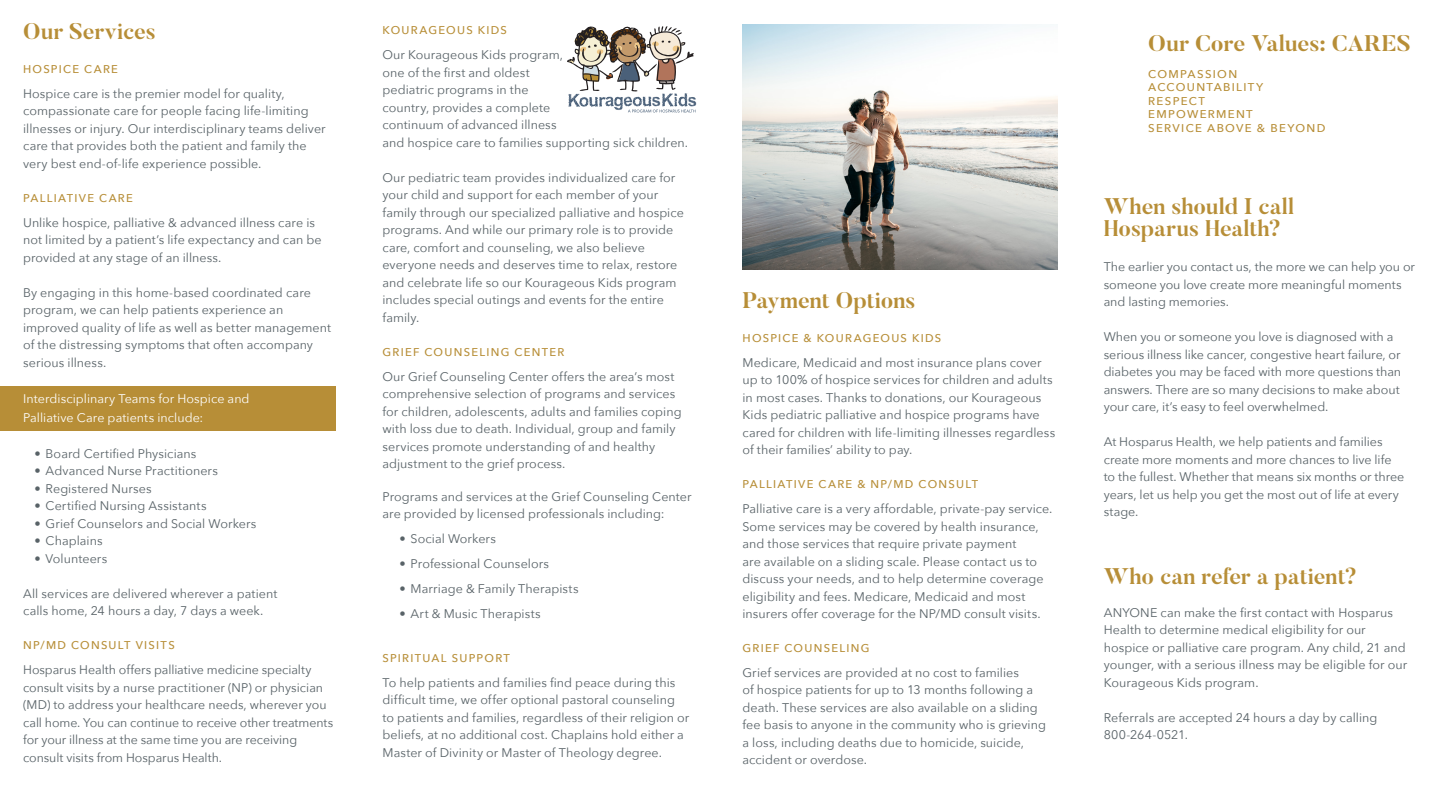
<style>
.page{position:relative;width:1440px;height:810px;background:#fff}
.page>*{position:absolute;margin:0;border:0;box-sizing:border-box;transform-origin:0 0}
.t1{font:700 22.5px/22.5px "Butler";color:#b78e37}
.t2{font:12.5px/17.5px "Avenir Next";letter-spacing:.005em;color:#586267}
.t3{font:12.5px/18.8px "Avenir Next";letter-spacing:.005em;color:#fff}
.t4{font:500 11.25px/13.5px "Avenir Next";letter-spacing:.115em;color:#b78e37}
</style>
<div class="page">
<div style="left:0;top:386px;width:335px;height:45px;background:#b78e37"></div>
<img style="left:742px;top:24px;width:316px;height:245px">
<svg style="left:567px;top:26px;width:129px;height:87px"></svg>
<p class="t1" style="left:23px;top:20px;width:134px">Our Services</p>
<p class="t4" style="left:23px;top:62px;width:96px">HOSPICE CARE</p>
<p class="t2" style="left:23px;top:84px;width:304px">Hospice care is the premier model for quality, compassionate care for people facing life-limiting illnesses or injury. Our interdisciplinary teams deliver care that provides both the patient and family the very best end-of-life experience possible.</p>
<p class="t4" style="left:23px;top:190px;width:111px">PALLIATIVE CARE</p>
<p class="t2" style="left:23px;top:213px;width:300px">Unlike hospice, palliative &amp; advanced illness care is not limited by a patient’s life expectancy and can be provided at any stage of an illness.</p>
<p class="t2" style="left:23px;top:283px;width:309px">By engaging in this home-based coordinated care program, we can help patients experience an improved quality of life as well as better management of the distressing symptoms that often accompany serious illness.</p>
<p class="t3" style="left:23px;top:389px;width:228px">Interdisciplinary Teams for Hospice and<br>Palliative Care patients include:</p>
<p class="t2" style="left:34px;top:444px;width:163px">• Board Certified Physicians</p>
<p class="t2" style="left:34px;top:462px;width:185px">• Advanced Nurse Practitioners</p>
<p class="t2" style="left:34px;top:479px;width:119px">• Registered Nurses</p>
<p class="t2" style="left:34px;top:497px;width:174px">• Certified Nursing Assistants</p>
<p class="t2" style="left:34px;top:514px;width:224px">• Grief Counselors and Social Workers</p>
<p class="t2" style="left:34px;top:532px;width:70px">• Chaplains</p>
<p class="t2" style="left:34px;top:549px;width:74px">• Volunteers</p>
<p class="t2" style="left:23px;top:584px;width:256px">All services are delivered wherever a patient calls home, 24 hours a day, 7 days a week.</p>
<p class="t4" style="left:23px;top:638px;width:153px">NP/MD CONSULT VISITS</p>
<p class="t2" style="left:23px;top:660px;width:312px">Hosparus Health offers palliative medicine specialty consult visits by a nurse practitioner (NP) or physician (MD) to address your healthcare needs, wherever you call home. You can continue to receive other treatments for your illness at the same time you are receiving consult visits from Hosparus Health.</p>
<p class="t4" style="left:382px;top:23px;width:126px">KOURAGEOUS KIDS</p>
<p class="t2" style="left:382px;top:46px;width:307px">Our Kourageous Kids program,<br>one of the first and oldest<br>pediatric programs in the<br>country, provides a complete<br>continuum of advanced illness<br>and hospice care to families supporting sick children.</p>
<p class="t2" style="left:382px;top:168px;width:303px">Our pediatric team provides individualized care for your child and support for each member of your family through our specialized palliative and hospice programs. And while our primary role is to provide care, comfort and counseling, we also believe everyone needs and deserves time to relax, restore and celebrate life so our Kourageous Kids program includes special outings and events for the entire family.</p>
<p class="t4" style="left:382px;top:344px;width:183px">GRIEF COUNSELING CENTER</p>
<p class="t2" style="left:382px;top:367px;width:301px">Our Grief Counseling Center offers the area’s most comprehensive selection of programs and services for children, adolescents, adults and families coping with loss due to death. Individual, group and family services promote understanding of and healthy adjustment to the grief process.</p>
<p class="t2" style="left:382px;top:487px;width:311px">Programs and services at the Grief Counseling Center are provided by licensed professionals including:</p>
<p class="t2" style="left:399px;top:529px;width:98px">• Social Workers</p>
<p class="t2" style="left:399px;top:554px;width:151px">• Professional Counselors</p>
<p class="t2" style="left:399px;top:579px;width:181px">• Marriage &amp; Family Therapists</p>
<p class="t2" style="left:399px;top:604px;width:143px">• Art &amp; Music Therapists</p>
<p class="t4" style="left:382px;top:651px;width:129px">SPIRITUAL SUPPORT</p>
<p class="t2" style="left:382px;top:673px;width:308px">To help patients and families find peace during this difficult time, we offer optional pastoral counseling to patients and families, regardless of their religion or beliefs, at no additional cost. Chaplains hold either a Master of Divinity or Master of Theology degree.</p>
<p class="t1" style="left:742px;top:289px;width:175px">Payment Options</p>
<p class="t4" style="left:742px;top:331px;width:200px">HOSPICE &amp; KOURAGEOUS KIDS</p>
<p class="t2" style="left:742px;top:353px;width:314px">Medicare, Medicaid and most insurance plans cover up to 100% of hospice services for children and adults in most cases. Thanks to donations, our Kourageous Kids pediatric palliative and hospice programs have cared for children with life-limiting illnesses regardless of their families’ ability to pay.</p>
<p class="t4" style="left:742px;top:477px;width:237px">PALLIATIVE CARE &amp; NP/MD CONSULT</p>
<p class="t2" style="left:742px;top:499px;width:311px">Palliative care is a very affordable, private-pay service.<br>Some services may be covered by health insurance, and those services that require private payment<br>are available on a sliding scale. Please contact us to discuss your needs, and to help determine coverage eligibility and fees. Medicare, Medicaid and most insurers offer coverage for the NP/MD consult visits.</p>
<p class="t4" style="left:742px;top:641px;width:129px">GRIEF COUNSELING</p>
<p class="t2" style="left:742px;top:663px;width:305px">Grief services are provided at no cost to families<br>of hospice patients for up to 13 months following a death. These services are also available on a sliding fee basis to anyone in the community who is grieving a loss, including deaths due to homicide, suicide, accident or overdose.</p>
<p class="t1" style="left:1148px;top:32px;width:264px">Our Core Values: CARES</p>
<p class="t4" style="left:1148px;top:67px;width:91px">COMPASSION</p>
<p class="t4" style="left:1148px;top:80px;width:117px">ACCOUNTABILITY<br>RESPECT</p>
<p class="t4" style="left:1148px;top:107px;width:106px">EMPOWERMENT</p>
<p class="t4" style="left:1148px;top:121px;width:179px">SERVICE ABOVE &amp; BEYOND</p>
<p class="t1" style="left:1104px;top:195px;width:192px">When should I call<br>Hosparus Health?</p>
<p class="t2" style="left:1104px;top:258px;width:313px">The earlier you contact us, the more we can help you or someone you love create more meaningful moments and lasting memories.</p>
<p class="t2" style="left:1104px;top:328px;width:299px">When you or someone you love is diagnosed with a serious illness like cancer, congestive heart failure, or diabetes you may be faced with more questions than answers. There are so many decisions to make about your care, it’s easy to feel overwhelmed.</p>
<p class="t2" style="left:1104px;top:433px;width:302px">At Hosparus Health, we help patients and families create more moments and more chances to live life to the fullest. Whether that means six months or three years, let us help you get the most out of life at every stage.</p>
<p class="t1" style="left:1104px;top:566px;width:255px">Who can refer a patient?</p>
<p class="t2" style="left:1104px;top:603px;width:305px">ANYONE can make the first contact with Hosparus Health to determine medical eligibility for our hospice or palliative care program. Any child, 21 and younger, with a serious illness may be eligible for our Kourageous Kids program.</p>
<p class="t2" style="left:1104px;top:708px;width:275px">Referrals are accepted 24 hours a day by calling<br>800-264-0521.</p>
</div>
